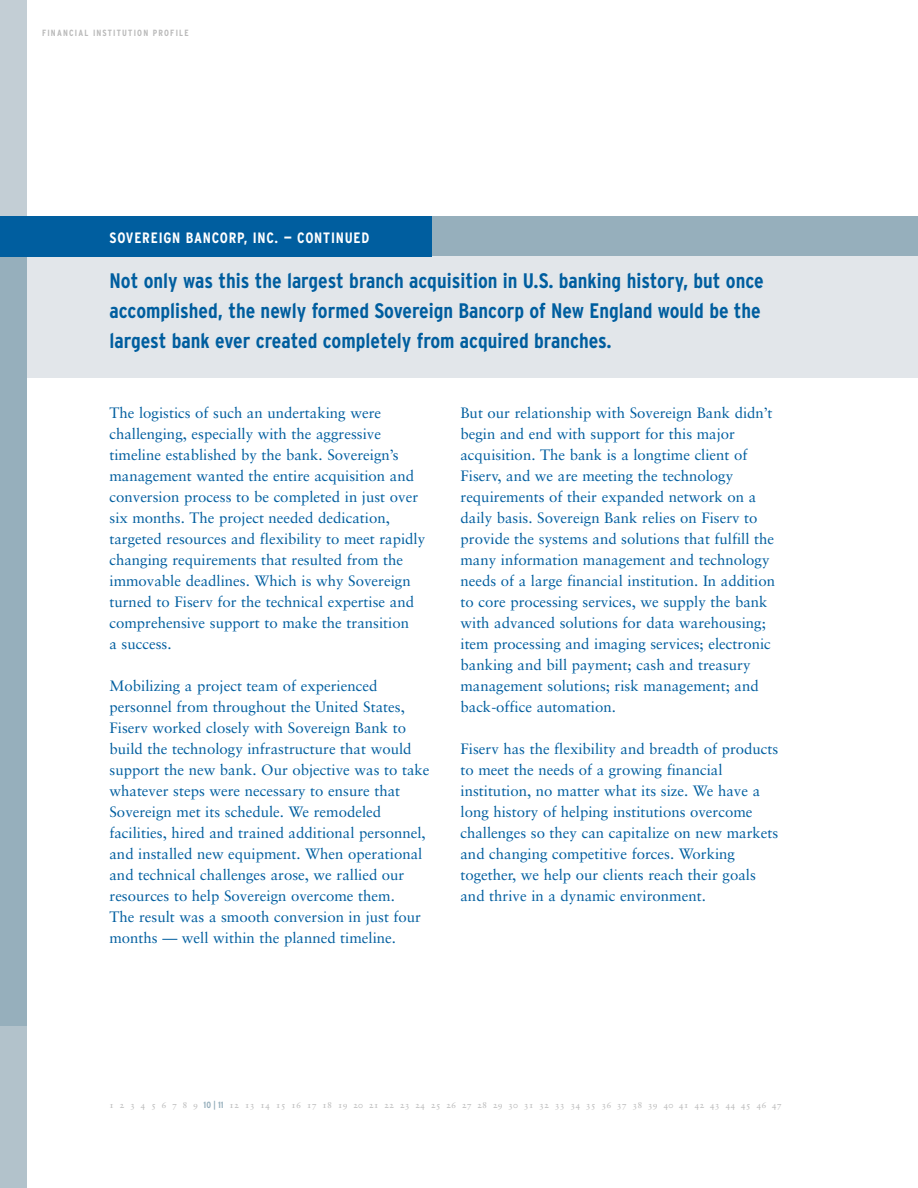
<style>
.page{position:relative;width:918px;height:1188px;background:#fff}
.page>*{position:absolute;margin:0;border:0;box-sizing:border-box;transform-origin:0 0}
.t1{font:700 condensed 21px/30px "Interstate";color:#005e9f}
.t2{font:15px/21px "Sabon";color:#005e9f}
.t3{font:700 condensed 15px "Interstate";letter-spacing:.05em;color:#fff}
.t4{font:9px "Sabon Roman SC";color:#bababa}
.t5{font:700 condensed 9px "Interstate";letter-spacing:.13em;color:#bababa}
.s1{font-family:"Interstate";font-weight:700;font-stretch:condensed;color:#96afbc}
</style>
<div class="page">
<div style="left:421px;top:216px;width:497px;height:40px;background:#96afbc"></div>
<div style="left:0;top:256px;width:918px;height:122px;background:#e2e6ea"></div>
<div style="left:0;top:0;width:27px;height:1188px;background:#96afbc"></div>
<div style="left:0;top:0;width:27px;height:216px;background:#c3ced5"></div>
<div style="left:0;top:1026px;width:27px;height:162px;background:#b2c2cb"></div>
<div style="left:0;top:216px;width:432px;height:40px;background:#005e9f"></div>
<p class="t5" style="left:42px;top:29px;width:148px">FINANCIAL INSTITUTION PROFILE</p>
<p class="t3" style="left:110px;top:232px;width:261px">SOVEREIGN BANCORP, INC. — CONTINUED</p>
<h1 class="t1" style="left:110px;top:267px;width:656px">Not only was this the largest branch acquisition in U.S. banking history, but once accomplished, the newly formed Sovereign Bancorp of New England would be the largest bank ever created completely from acquired branches.</h1>
<p class="t2" style="left:110px;top:404px;width:317px">The logistics of such an undertaking were challenging, especially with the aggressive timeline established by the bank. Sovereign’s management wanted the entire acquisition and conversion process to be completed in just over six months. The project needed dedication, targeted resources and flexibility to meet rapidly changing requirements that resulted from the immovable deadlines. Which is why Sovereign turned to Fiserv for the technical expertise and comprehensive support to make the transition<br>a success.</p>
<p class="t2" style="left:110px;top:677px;width:322px">Mobilizing a project team of experienced personnel from throughout the United States, Fiserv worked closely with Sovereign Bank to build the technology infrastructure that would support the new bank. Our objective was to take whatever steps were necessary to ensure that Sovereign met its schedule. We remodeled facilities, hired and trained additional personnel, and installed new equipment. When operational and technical challenges arose, we rallied our resources to help Sovereign overcome them.<br>The result was a smooth conversion in just four months — well within the planned timeline.</p>
<p class="t2" style="left:460px;top:404px;width:316px">But our relationship with Sovereign Bank didn’t begin and end with support for this major acquisition. The bank is a longtime client of Fiserv, and we are meeting the technology requirements of their expanded network on a daily basis. Sovereign Bank relies on Fiserv to provide the systems and solutions that fulfill the many information management and technology needs of a large financial institution. In addition to core processing services, we supply the bank with advanced solutions for data warehousing; item processing and imaging services; electronic banking and bill payment; cash and treasury management solutions; risk management; and back-office automation.</p>
<p class="t2" style="left:460px;top:740px;width:319px">Fiserv has the flexibility and breadth of products to meet the needs of a growing financial institution, no matter what its size. We have a long history of helping institutions overcome challenges so they can capitalize on new markets and changing competitive forces. Working together, we help our clients reach their goals and thrive in a dynamic environment.</p>
<p class="t4" style="left:109px;top:1101px;width:674px">1 2 3 4 5 6 7 8 9 <span class="s1">10 | 11</span> 12 13 14 15 16 17 18 19 20 21 22 23 24 25 26 27 28 29 30 31 32 33 34 35 36 37 38 39 40 41 42 43 44 45 46 47</p>
</div>
